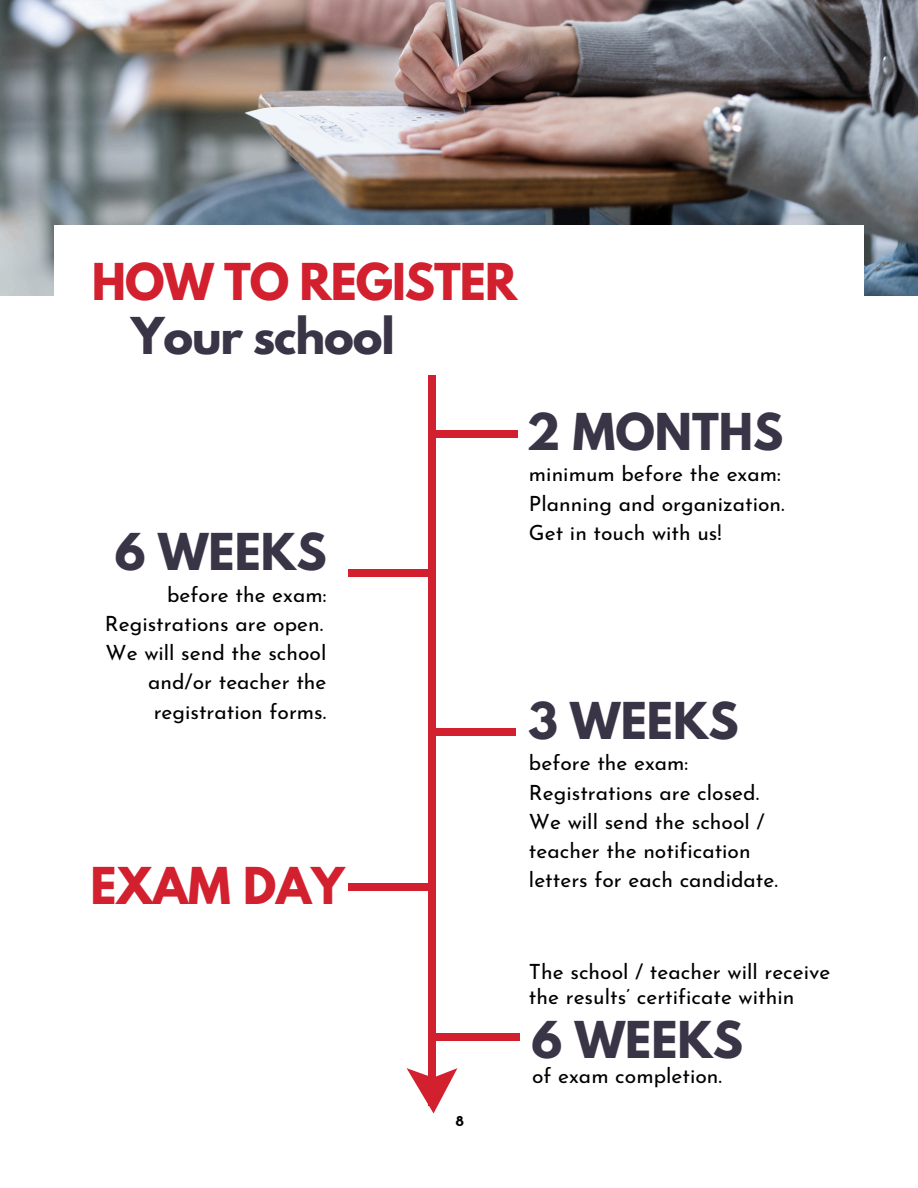
<style>
.page{position:relative;width:918px;height:1188px;background:#fff}
.page>*{position:absolute;margin:0;border:0;box-sizing:border-box;transform-origin:0 0}
.t1{font:700 45px "League Spartan";color:#393547}
.t2{font:700 45px "League Spartan";letter-spacing:-.025em;color:#d2202f}
.t3{font:700 45px "League Spartan";letter-spacing:-.025em;color:#393547}
.t4{font:21px/29.2px "Josefin Sans";color:#000}
.t5{font:700 15px "Josefin Sans";color:#000}
</style>
<div class="page">
<div style="left:428px;top:375px;width:8px;height:731px;background:#d2202f"></div>
<div style="left:435px;top:430px;width:83px;height:7px;background:#d2202f"></div>
<div style="left:348px;top:569px;width:84px;height:8px;background:#d2202f"></div>
<div style="left:432px;top:728px;width:83px;height:7px;background:#d2202f"></div>
<div style="left:348px;top:883px;width:84px;height:8px;background:#d2202f"></div>
<div style="left:436px;top:1033px;width:83px;height:8px;background:#d2202f"></div>
<img style="left:0;top:0;width:918px;height:295px">
<div style="left:54px;top:225px;width:810px;height:119px;background:#fff"></div>
<svg style="left:407px;top:1068px;width:50px;height:45px"></svg>
<p class="t2" style="left:92px;top:259px;width:427px">HOW TO REGISTER</p>
<p class="t3" style="left:131px;top:313px;width:265px">Your school</p>
<h1 class="t1" style="left:115px;top:530px;width:213px">6 WEEKS</h1>
<h3 class="t4" style="left:105px;top:582px;width:223px;text-align:right">before the exam:<br>Registrations are open.<br>We will send the school and/or teacher the registration forms.</h3>
<h1 class="t2" style="left:91px;top:863px;width:256px">EXAM DAY</h1>
<p class="t1" style="left:526px;top:409px;width:259px">2 MONTHS</p>
<h2 class="t4" style="left:529px;top:462px;width:257px">minimum before the exam:<br>Planning and organization.<br>Get in touch with us!</h2>
<h1 class="t1" style="left:528px;top:698px;width:212px">3 WEEKS</h1>
<p class="t4" style="left:529px;top:751px;width:250px">before the exam:<br>Registrations are closed.<br>We will send the school / teacher the notification letters for each candidate.</p>
<h1 class="t5" style="left:456px;top:1115px;width:9px">8</h1>
<h1 class="t4" style="left:529px;top:961px;width:303px;line-height:24.8px">The school / teacher will receive the results’ certificate within</h1>
<p class="t1" style="left:531px;top:1017px;width:213px">6 WEEKS</p>
<h3 class="t4" style="left:532px;top:1063px;width:191px">of exam completion.</h3>
</div>
